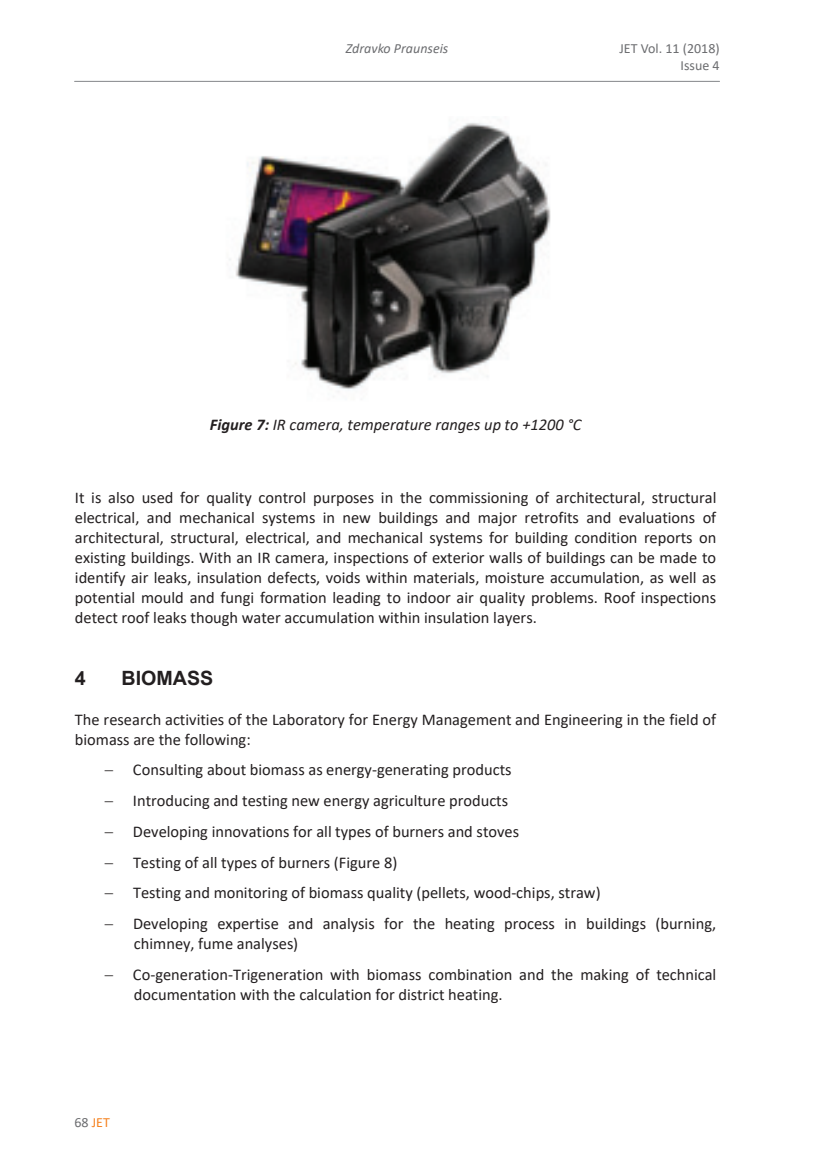
<style>
.page{position:relative;width:819px;height:1166px;background:#fff}
.page>*{position:absolute;margin:0;border:0;box-sizing:border-box;transform-origin:0 0}
.t1{font:700 19.6px "Arial";color:#231f20}
.t2{font:16.45px/19.9px "Calibri";color:#231f20}
.t3{font:italic 16.45px "Calibri";color:#231f20}
.t4{font:14px/16.8px "Calibri";color:#6c6d70;text-align:right}
.t5{font:italic 14px "Calibri";color:#6c6d70}
.t6{font:14px "Calibri";color:#f58220}
.s1{font-weight:700}
.s2{color:#6c6d70}
</style>
<div class="page">
<hr style="left:74px;top:81px;width:645px;height:1px;background:#939598">
<img style="left:229px;top:122px;width:322px;height:270px">
<p class="t5" style="left:346px;top:39px;width:104px">Zdravko Praunseis</p>
<p class="t4" style="left:619px;top:40px;width:102px">JET Vol. 11 (2018)<br>Issue 4</p>
<p class="t3" style="left:210px;top:414px;width:373px"><span class="s1">Figure 7:</span> IR camera, temperature ranges up to +1200 °C</p>
<p class="t2" style="left:75px;top:487px;width:643px;text-align:justify">It is also used for quality control purposes in the commissioning of architectural, structural electrical, and mechanical systems in new buildings and major retrofits and evaluations of architectural, structural, electrical, and mechanical systems for building condition reports on existing buildings. With an IR camera, inspections of exterior walls of buildings can be made to identify air leaks, insulation defects, voids within materials, moisture accumulation, as well as potential mould and fungi formation leading to indoor air quality problems. Roof inspections detect roof leaks though water accumulation within insulation layers.</p>
<p class="t1" style="left:75px;top:664px;width:12px">4</p>
<p class="t1" style="left:121px;top:664px;width:93px">BIOMASS</p>
<p class="t2" style="left:75px;top:709px;width:642px">The research activities of the Laboratory for Energy Management and Engineering in the field of biomass are the following:</p>
<p class="t2" style="left:133px;top:754px;width:584px;line-height:30.6px">Consulting about biomass as energy‐generating products<br>Introducing and testing new energy agriculture products<br>Developing innovations for all types of burners and stoves<br>Testing of all types of burners (Figure 8)<br>Testing and monitoring of biomass quality (pellets, wood‐chips, straw)<br>Developing expertise and analysis for the heating process in buildings (burning,</p>
<p class="t2" style="left:133px;top:928px;width:585px;line-height:30.6px">chimney, fume analyses)<br>Co‐generation‐Trigeneration with biomass combination and the making of technical</p>
<p class="t2" style="left:134px;top:984px;width:370px">documentation with the calculation for district heating.</p>
<p class="t6" style="left:74px;top:1112px;width:37px"><span class="s2">68</span> JET</p>
</div>
